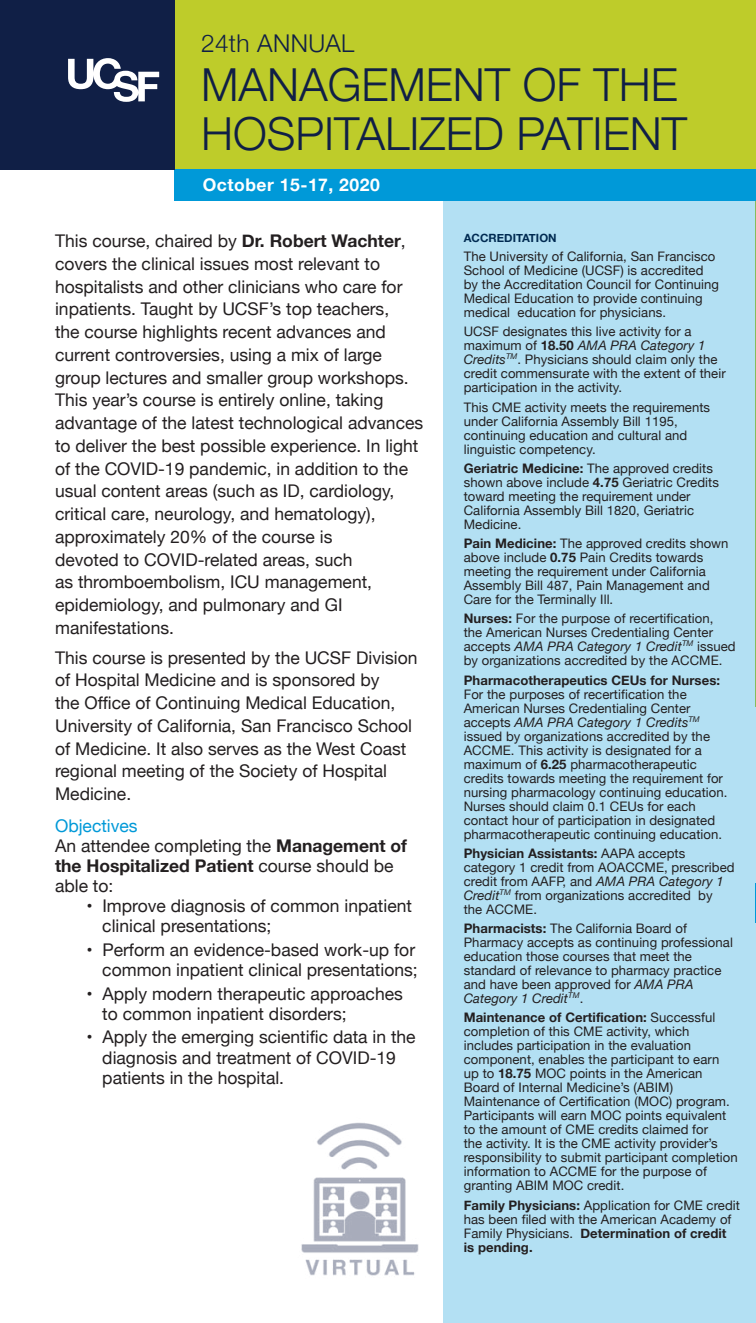
<style>
.page{position:relative;width:756px;height:1323px;background:#fff}
.page>*{position:absolute;margin:0;border:0;box-sizing:border-box;transform-origin:0 0}
.t1{font:300 45.5px/49px "Helvetica Neue";color:#101f46}
.t2{font:300 24.5px "Helvetica Neue";letter-spacing:.015em;color:#101f46}
.t3{font:17.5px/22.8px "Helvetica Neue";color:#231f20}
.t4{font:700 17.5px "Helvetica Neue";letter-spacing:.03em;color:#fff}
.t5{font:13.12px/14px "Helvetica Neue";letter-spacing:.005em;color:#231f20}
.t6{font:700 13.12px "Helvetica Neue";letter-spacing:.005em;color:#231f20}
.t7{font:700 11.38px "Helvetica Neue";letter-spacing:.005em;color:#002a51}
.s1{font-weight:700}
.s2{color:#0099d8}
.s3{font-style:italic}
</style>
<div class="page">
<div style="left:159px;top:0;width:597px;height:170px;background:#becc2a"></div>
<div style="left:444px;top:201px;width:312px;height:1122px;background:#b3e0f3"></div>
<div style="left:174px;top:170px;width:582px;height:31px;background:#0099d8"></div>
<img style="left:301px;top:1122px;width:118px;height:154px">
<div style="left:0;top:0;width:174px;height:170px;background:#101f46"></div>
<svg style="left:68px;top:58px;width:91px;height:44px"></svg>
<h2 class="t2" style="left:201px;top:28px;width:155px">24th ANNUAL</h2>
<h1 class="t1" style="left:201px;top:59px;width:488px">MANAGEMENT OF THE<br>HOSPITALIZED PATIENT</h1>
<h3 class="t4" style="left:203px;top:174px;width:179px">October 15-17, 2020</h3>
<p class="t3" style="left:55px;top:229px;width:370px">This course, chaired by <span class="s1">Dr. Robert Wachter</span>, covers the clinical issues most relevant to hospitalists and other clinicians who care for inpatients. Taught by UCSF’s top teachers,<br>the course highlights recent advances and current controversies, using a mix of large group lectures and smaller group workshops.<br>This year’s course is entirely online, taking advantage of the latest technological advances to deliver the best possible experience. In light of the COVID-19 pandemic, in addition to the usual content areas (such as ID, cardiology, critical care, neurology, and hematology), approximately 20% of the course is<br>devoted to COVID-related areas, such<br>as thromboembolism, ICU management, epidemiology, and pulmonary and GI manifestations.</p>
<p class="t3" style="left:55px;top:646px;width:364px">This course is presented by the UCSF Division of Hospital Medicine and is sponsored by<br>the Office of Continuing Medical Education, University of California, San Francisco School of Medicine. It also serves as the West Coast regional meeting of the Society of Hospital Medicine.</p>
<h3 class="t3" style="left:55px;top:815px;width:353px;line-height:20.1px"><span class="s2">Objectives<br></span>An attendee completing the <span class="s1">Management of the Hospitalized Patient</span> course should be able to:</h3>
<h3 class="t3" style="left:102px;top:896px;width:311px;line-height:20.1px;text-indent:-16px">• Improve diagnosis of common inpatient clinical presentations;</h3>
<h3 class="t3" style="left:87px;top:939px;width:333px;line-height:20.1px;text-align:right">• Perform an evidence-based work-up for common inpatient clinical presentations;</h3>
<h3 class="t3" style="left:102px;top:983px;width:302px;line-height:20.1px;text-indent:-16px">• Apply modern therapeutic approaches to common inpatient disorders;</h3>
<h3 class="t3" style="left:102px;top:1027px;width:315px;line-height:20.1px;text-indent:-16px">• Apply the emerging scientific data in the diagnosis and treatment of COVID-19 patients in the hospital.</h3>
<p class="t7" style="left:464px;top:231px;width:94px">ACCREDITATION</p>
<p class="t5" style="left:464px;top:249px;width:257px">The University of California, San Francisco School of Medicine (UCSF) is accredited by the Accreditation Council for Continuing Medical Education to provide continuing medical education for physicians.</p>
<p class="t5" style="left:464px;top:325px;width:263px">UCSF designates this live activity for a maximum of <span class="s1">18.50</span> <span class="s3">AMA PRA Category 1<br>Credits</span><sup>TM</sup>. Physicians should claim only the credit commensurate with the extent of their participation in the activity.</p>
<p class="t5" style="left:464px;top:400px;width:248px">This CME activity meets the requirements under California Assembly Bill 1195, continuing education and cultural and linguistic competency.</p>
<p class="t5" style="left:464px;top:461px;width:257px"><span class="s1">Geriatric Medicine:</span> The approved credits shown above include <span class="s1">4.75</span> Geriatric Credits toward meeting the requirement under California Assembly Bill 1820, Geriatric Medicine.</p>
<p class="t5" style="left:464px;top:536px;width:266px"><span class="s1">Pain Medicine:</span> The approved credits shown above include <span class="s1">0.75</span> Pain Credits towards meeting the requirement under California Assembly Bill 487, Pain Management and Care for the Terminally Ill.</p>
<p class="t5" style="left:464px;top:612px;width:273px"><span class="s1">Nurses:</span> For the purpose of recertification,<br>the American Nurses Credentialing Center accepts <span class="s3">AMA PRA Category 1 Credit</span><sup>TM</sup> issued by organizations accredited by the ACCME.</p>
<p class="t6" style="left:464px;top:672px;width:258px">Pharmacotherapeutics CEUs for Nurses:</p>
<p class="t5" style="left:464px;top:687px;width:265px">For the purposes of recertification the American Nurses Credentialing Center accepts <span class="s3">AMA PRA Category 1 Credits</span><sup>TM </sup>issued by organizations accredited by the ACCME. This activity is designated for a maximum of <span class="s1">6.25</span> pharmacotherapeutic credits towards meeting the requirement for nursing pharmacology continuing education.<br>Nurses should claim 0.1 CEUs for each contact hour of participation in designated pharmacotherapeutic continuing education.</p>
<p class="t5" style="left:464px;top:846px;width:272px"><span class="s1">Physician Assistants:</span> AAPA accepts category 1 credit from AOACCME, prescribed credit from AAFP, and <span class="s3">AMA PRA Category 1<br>Credit</span><sup>TM</sup> from organizations accredited by the ACCME.</p>
<p class="t5" style="left:464px;top:921px;width:271px"><span class="s1">Pharmacists:</span> The California Board of Pharmacy accepts as continuing professional education those courses that meet the standard of relevance to pharmacy practice and have been approved for <span class="s3">AMA PRA Category 1 Credit</span><sup>TM</sup>.</p>
<p class="t5" style="left:464px;top:1011px;width:276px"><span class="s1">Maintenance of Certification:</span> Successful completion of this CME activity, which includes participation in the evaluation component, enables the participant to earn up to <span class="s1">18.75</span> MOC points in the American Board of Internal Medicine’s (ABIM)<br>Maintenance of Certification (MOC) program.<br>Participants will earn MOC points equivalent to the amount of CME credits claimed for<br>the activity. It is the CME activity provider’s responsibility to submit participant completion information to ACCME for the purpose of granting ABIM MOC credit.</p>
<p class="t5" style="left:464px;top:1198px;width:278px"><span class="s1">Family Physicians:</span> Application for CME credit has been filed with the American Academy of Family Physicians. <span class="s1">Determination of credit is pending.</span></p>
</div>
